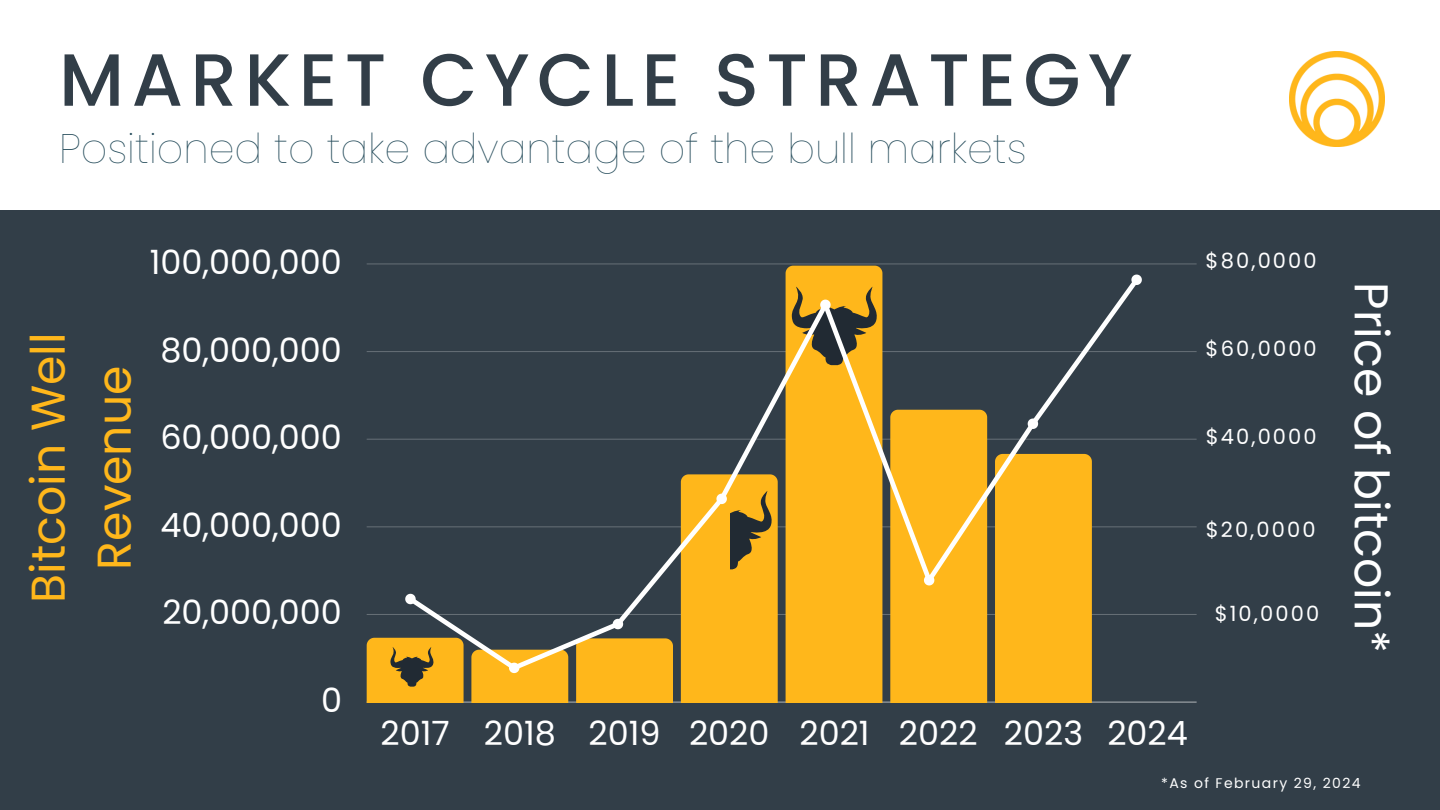
<style>
.page{position:relative;width:1440px;height:810px;background:#323e48}
.page>*{position:absolute;margin:0;border:0;box-sizing:border-box;transform-origin:0 0}
.t1{font:500 73.9px "Poppins";letter-spacing:.1em;color:#323e48}
.t2{font:47.3px/65.7px "Poppins";color:#ffb71b;text-align:center}
.t3{font:47.3px "Poppins";color:#fff}
.t4{font:100 41.2px "Poppins";color:#244b5a}
.t5{font:33.5px "Poppins";color:#fff}
.t6{font:21px "Poppins";letter-spacing:.1em;color:#fff}
.t7{font:14px "Poppins";letter-spacing:.1em;color:#fff}
</style>
<div class="page">
<div style="left:0;top:0;width:1440px;height:209px;background:#fff"></div>
<img style="left:1290px;top:52px;width:94px;height:94px">
<hr style="left:367px;top:702px;width:830px;height:1px;background:#fff;opacity:.6">
<hr style="left:367px;top:614px;width:830px;height:1px;background:#656e75">
<hr style="left:367px;top:526px;width:830px;height:1px;background:#545e66">
<hr style="left:367px;top:439px;width:830px;height:1px;background:#566069">
<hr style="left:367px;top:351px;width:830px;height:1px;background:#626b73">
<hr style="left:367px;top:263px;width:830px;height:1px;background:#4f5a62">
<svg style="left:367px;top:266px;width:776px;height:436px"></svg>
<p class="t1" style="left:59px;top:28px;width:1075px">MARKET CYCLE STRATEGY</p>
<h3 class="t4" style="left:59px;top:120px;width:969px">Positioned to take advantage of the bull markets</h3>
<p class="t5" style="left:150px;top:239px;width:194px">100,000,000</p>
<h2 class="t2" style="left:16px;top:603px;width:272px;rotate:-90deg">Bitcoin Well<br>Revenue</h2>
<p class="t5" style="left:160px;top:326px;width:183px">80,000,000</p>
<p class="t5" style="left:160px;top:414px;width:183px">60,000,000</p>
<p class="t5" style="left:160px;top:502px;width:183px">40,000,000</p>
<p class="t5" style="left:162px;top:589px;width:181px">20,000,000</p>
<p class="t5" style="left:321px;top:677px;width:23px">0</p>
<h4 class="t6" style="left:1206px;top:246px;width:113px">$80,0000</h4>
<h4 class="t6" style="left:1206px;top:334px;width:113px">$60,0000</h4>
<h4 class="t6" style="left:1206px;top:422px;width:113px">$40,0000</h4>
<p class="t6" style="left:1206px;top:515px;width:111px">$20,0000</p>
<h4 class="t6" style="left:1215px;top:599px;width:106px">$10,0000</h4>
<p class="t5" style="left:381px;top:710px;width:809px">2017 2018 2019 2020 2021 2022 2023 2024</p>
<p class="t3" style="left:1404px;top:282px;width:372px;rotate:90deg">Price of bitcoin*</p>
<p class="t7" style="left:1161px;top:773px;width:201px">*As of February 29, 2024</p>
</div>
